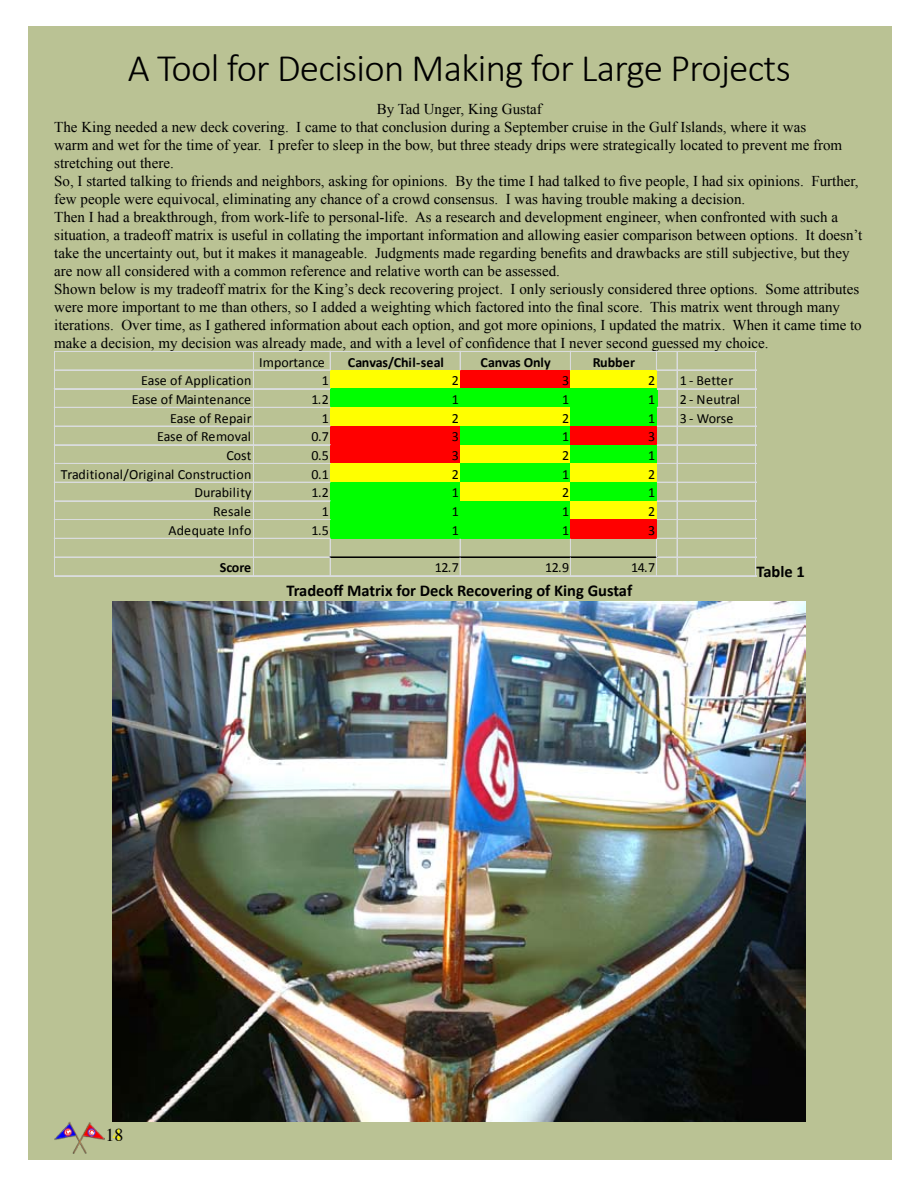
<style>
.page{position:relative;width:918px;height:1188px;background:#fff}
.page>*{position:absolute;margin:0;border:0;box-sizing:border-box;transform-origin:0 0}
.t1{font:300 39px "Calibri";letter-spacing:-.02em;color:#000}
.t2{font:18px "Times";color:#000}
.t3{font:700 16.5px "Calibri";color:#000}
.t4{font:15px/18px "Times New Roman";color:#000}
.t5{font:14.1px "Calibri";letter-spacing:.005em;color:#000}
.t6{font:700 14.1px "Calibri";letter-spacing:-.005em;color:#000}
.s1{color:#fff200}
</style>
<div class="page">
<div style="left:28px;top:26px;width:863px;height:1133px;background:#bac294"></div>
<img style="left:54px;top:1122px;width:50px;height:32px">
<div style="left:330px;top:370px;width:131px;height:20px;background:#ff0"></div>
<div style="left:460px;top:370px;width:111px;height:20px;background:#f00"></div>
<div style="left:570px;top:370px;width:87px;height:20px;background:#ff0"></div>
<div style="left:330px;top:389px;width:327px;height:19px;background:#0f0"></div>
<div style="left:330px;top:407px;width:241px;height:20px;background:#ff0"></div>
<div style="left:570px;top:407px;width:87px;height:20px;background:#0f0"></div>
<div style="left:330px;top:426px;width:131px;height:20px;background:#f00"></div>
<div style="left:460px;top:426px;width:111px;height:20px;background:#0f0"></div>
<div style="left:570px;top:426px;width:87px;height:20px;background:#f00"></div>
<div style="left:330px;top:445px;width:131px;height:19px;background:#f00"></div>
<div style="left:460px;top:445px;width:111px;height:19px;background:#ff0"></div>
<div style="left:570px;top:445px;width:87px;height:19px;background:#0f0"></div>
<div style="left:330px;top:463px;width:131px;height:20px;background:#ff0"></div>
<div style="left:460px;top:463px;width:111px;height:20px;background:#0f0"></div>
<div style="left:570px;top:463px;width:87px;height:20px;background:#ff0"></div>
<div style="left:330px;top:482px;width:131px;height:20px;background:#0f0"></div>
<div style="left:460px;top:482px;width:111px;height:20px;background:#ff0"></div>
<div style="left:570px;top:482px;width:87px;height:20px;background:#0f0"></div>
<div style="left:330px;top:501px;width:241px;height:19px;background:#0f0"></div>
<div style="left:570px;top:501px;width:87px;height:19px;background:#ff0"></div>
<div style="left:330px;top:520px;width:241px;height:19px;background:#0f0"></div>
<div style="left:570px;top:520px;width:87px;height:19px;background:#f00"></div>
<hr style="left:54px;top:370px;width:276px;height:1px;background:#dadcdd">
<svg style="left:330px;top:352px;width:1px;height:18px"></svg>
<svg style="left:460px;top:352px;width:1px;height:18px"></svg>
<svg style="left:570px;top:352px;width:1px;height:18px"></svg>
<svg style="left:656px;top:352px;width:1px;height:18px"></svg>
<hr style="left:54px;top:388px;width:276px;height:1px;background:#dadcdd">
<hr style="left:54px;top:389px;width:276px;height:1px;background:#dadcdd">
<hr style="left:54px;top:407px;width:276px;height:1px;background:#dadcdd">
<hr style="left:54px;top:426px;width:276px;height:1px;background:#dadcdd">
<hr style="left:54px;top:444px;width:276px;height:1px;background:#dadcdd">
<hr style="left:54px;top:445px;width:276px;height:1px;background:#dadcdd">
<hr style="left:54px;top:463px;width:276px;height:1px;background:#dadcdd">
<hr style="left:54px;top:482px;width:276px;height:1px;background:#dadcdd">
<hr style="left:54px;top:501px;width:276px;height:1px;background:#dadcdd">
<hr style="left:54px;top:519px;width:276px;height:1px;background:#dadcdd">
<hr style="left:54px;top:520px;width:276px;height:1px;background:#dadcdd">
<hr style="left:54px;top:538px;width:276px;height:1px;background:#dadcdd">
<hr style="left:54px;top:557px;width:276px;height:1px;background:#dadcdd">
<hr style="left:330px;top:557px;width:327px;height:1px;background:#000">
<hr style="left:54px;top:351px;width:1px;height:226px;background:#dadcdd">
<hr style="left:253px;top:351px;width:1px;height:226px;background:#dadcdd">
<svg style="left:330px;top:539px;width:1px;height:36px"></svg>
<svg style="left:460px;top:539px;width:1px;height:36px"></svg>
<svg style="left:570px;top:539px;width:1px;height:36px"></svg>
<svg style="left:656px;top:539px;width:1px;height:36px"></svg>
<hr style="left:677px;top:351px;width:1px;height:226px;background:#dadcdd">
<hr style="left:755px;top:351px;width:1px;height:226px;background:#dadcdd">
<hr style="left:756px;top:351px;width:1px;height:226px;background:#dadcdd">
<hr style="left:54px;top:351px;width:702px;height:1px;background:#dadcdd">
<hr style="left:657px;top:370px;width:99px;height:1px;background:#dadcdd">
<hr style="left:657px;top:388px;width:99px;height:1px;background:#dadcdd">
<hr style="left:657px;top:389px;width:99px;height:1px;background:#dadcdd">
<hr style="left:657px;top:407px;width:99px;height:1px;background:#dadcdd">
<hr style="left:657px;top:426px;width:99px;height:1px;background:#dadcdd">
<hr style="left:657px;top:444px;width:99px;height:1px;background:#dadcdd">
<hr style="left:657px;top:445px;width:99px;height:1px;background:#dadcdd">
<hr style="left:657px;top:463px;width:99px;height:1px;background:#dadcdd">
<hr style="left:657px;top:482px;width:99px;height:1px;background:#dadcdd">
<hr style="left:657px;top:501px;width:99px;height:1px;background:#dadcdd">
<hr style="left:657px;top:519px;width:99px;height:1px;background:#dadcdd">
<hr style="left:657px;top:520px;width:99px;height:1px;background:#dadcdd">
<hr style="left:657px;top:538px;width:99px;height:1px;background:#dadcdd">
<hr style="left:657px;top:557px;width:99px;height:1px;background:#dadcdd">
<hr style="left:54px;top:575px;width:702px;height:1px;background:#dadcdd">
<hr style="left:54px;top:576px;width:702px;height:1px;background:#dadcdd">
<img style="left:113px;top:602px;width:693px;height:520px">
<h1 class="t1" style="left:128px;top:44px;width:665px">A Tool for Decision Making for Large Projects</h1>
<p class="t4" style="left:54px;top:100px;width:810px;text-indent:322px">By Tad Unger, King Gustaf<br>The King needed a new deck covering. I came to that conclusion during a September cruise in the Gulf Islands, where it was<br>warm and wet for the time of year. I prefer to sleep in the bow, but three steady drips were strategically located to prevent me from stretching out there.<br>So, I started talking to friends and neighbors, asking for opinions. By the time I had talked to five people, I had six opinions. Further, few people were equivocal, eliminating any chance of a crowd consensus. I was having trouble making a decision.<br>Then I had a breakthrough, from work-life to personal-life. As a research and development engineer, when confronted with such a situation, a tradeoff matrix is useful in collating the important information and allowing easier comparison between options. It doesn’t take the uncertainty out, but it makes it manageable. Judgments made regarding benefits and drawbacks are still subjective, but they are now all considered with a common reference and relative worth can be assessed.<br>Shown below is my tradeoff matrix for the King’s deck recovering project. I only seriously considered three options. Some attributes were more important to me than others, so I added a weighting which factored into the final score. This matrix went through many iterations. Over time, as I gathered information about each option, and got more opinions, I updated the matrix. When it came time to make a decision, my decision was already made, and with a level of confidence that I never second guessed my choice.</p>
<p class="t5" style="left:259px;top:353px;width:67px">Importance</p>
<p class="t6" style="left:348px;top:353px;width:98px">Canvas/Chil-seal</p>
<p class="t6" style="left:481px;top:353px;width:72px">Canvas Only</p>
<p class="t6" style="left:593px;top:353px;width:44px">Rubber</p>
<p class="t5" style="left:141px;top:372px;width:112px">Ease of Application</p>
<p class="t5" style="left:322px;top:372px;width:9px">1</p>
<p class="t5" style="left:452px;top:372px;width:9px">2</p>
<p class="t5" style="left:562px;top:372px;width:9px">3</p>
<p class="t5" style="left:648px;top:372px;width:9px">2</p>
<p class="t5" style="left:680px;top:372px;width:55px">1 - Better</p>
<p class="t5" style="left:132px;top:390px;width:121px">Ease of Maintenance</p>
<p class="t5" style="left:311px;top:390px;width:19px">1.2</p>
<p class="t5" style="left:452px;top:390px;width:9px">1</p>
<p class="t5" style="left:562px;top:390px;width:9px">1</p>
<p class="t5" style="left:648px;top:390px;width:9px">1</p>
<p class="t5" style="left:680px;top:390px;width:62px">2 - Neutral</p>
<p class="t5" style="left:170px;top:409px;width:83px">Ease of Repair</p>
<p class="t5" style="left:322px;top:409px;width:9px">1</p>
<p class="t5" style="left:452px;top:409px;width:9px">2</p>
<p class="t5" style="left:562px;top:409px;width:9px">2</p>
<p class="t5" style="left:648px;top:409px;width:9px">1</p>
<p class="t5" style="left:680px;top:409px;width:55px">3 - Worse</p>
<p class="t5" style="left:157px;top:428px;width:95px">Ease of Removal</p>
<p class="t5" style="left:311px;top:428px;width:19px">0.7</p>
<p class="t5" style="left:452px;top:428px;width:9px">3</p>
<p class="t5" style="left:562px;top:428px;width:9px">1</p>
<p class="t5" style="left:648px;top:428px;width:9px">3</p>
<p class="t5" style="left:226px;top:446px;width:27px">Cost</p>
<p class="t5" style="left:311px;top:446px;width:19px">0.5</p>
<p class="t5" style="left:452px;top:446px;width:9px">3</p>
<p class="t5" style="left:562px;top:446px;width:9px">2</p>
<p class="t5" style="left:648px;top:446px;width:9px">1</p>
<p class="t5" style="left:61px;top:465px;width:192px">Traditional/Original Construction</p>
<p class="t5" style="left:311px;top:465px;width:19px">0.1</p>
<p class="t5" style="left:452px;top:465px;width:9px">2</p>
<p class="t5" style="left:562px;top:465px;width:9px">1</p>
<p class="t5" style="left:648px;top:465px;width:9px">2</p>
<p class="t5" style="left:195px;top:484px;width:58px">Durability</p>
<p class="t5" style="left:311px;top:484px;width:19px">1.2</p>
<p class="t5" style="left:452px;top:484px;width:9px">1</p>
<p class="t5" style="left:562px;top:484px;width:9px">2</p>
<p class="t5" style="left:648px;top:484px;width:9px">1</p>
<p class="t5" style="left:213px;top:503px;width:39px">Resale</p>
<p class="t5" style="left:322px;top:503px;width:9px">1</p>
<p class="t5" style="left:452px;top:503px;width:9px">1</p>
<p class="t5" style="left:562px;top:503px;width:9px">1</p>
<p class="t5" style="left:648px;top:503px;width:9px">2</p>
<p class="t5" style="left:168px;top:521px;width:85px">Adequate Info</p>
<p class="t5" style="left:311px;top:521px;width:19px">1.5</p>
<p class="t5" style="left:452px;top:521px;width:9px">1</p>
<p class="t5" style="left:562px;top:521px;width:9px">1</p>
<p class="t5" style="left:648px;top:521px;width:9px">3</p>
<p class="t6" style="left:220px;top:559px;width:33px">Score</p>
<p class="t5" style="left:435px;top:559px;width:25px">12.7</p>
<p class="t5" style="left:545px;top:559px;width:25px">12.9</p>
<p class="t5" style="left:631px;top:559px;width:25px">14.7</p>
<p class="t3" style="left:756px;top:561px;width:50px">Table 1</p>
<p class="t3" style="left:286px;top:580px;width:347px">Tradeoff Matrix for Deck Recovering of King Gustaf</p>
<p class="t2" style="left:105px;top:1118px;width:19px">1 8<span class="s1">4</span></p>
</div>
